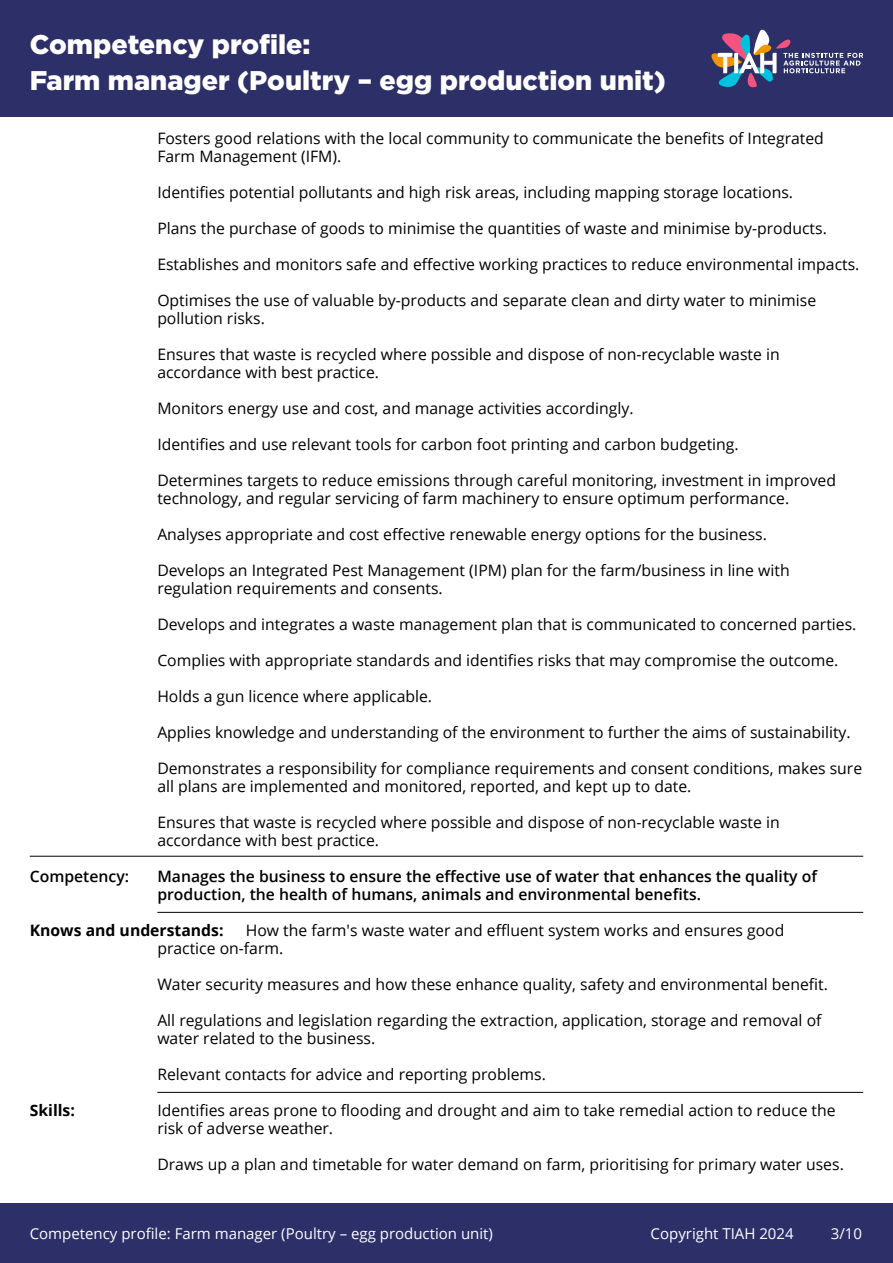
<style>
.page{position:relative;width:893px;height:1263px;background:#fff}
.page>*{position:absolute;margin:0;border:0;box-sizing:border-box;transform-origin:0 0}
.t1{font:900 27px/36px "Gotham";color:#fff}
.t2{font:15.75px/18px "Open Sans";color:#000}
.t3{font:600 15.75px/18px "Open Sans";color:#000}
.t4{font:700 15.75px "Open Sans";color:#000}
.t5{font:15px "Open Sans";color:#fff}
</style>
<div class="page">
<div style="left:0;top:1203px;width:893px;height:60px;background:#2c2f68"></div>
<div style="left:0;top:0;width:893px;height:117px;background:#2c2f68"></div>
<svg style="left:711px;top:29px;width:152px;height:59px"></svg>
<hr style="left:30px;top:856px;width:833px;height:1px;background:#000">
<hr style="left:157px;top:912px;width:706px;height:1px;background:#000">
<hr style="left:157px;top:1092px;width:706px;height:1px;background:#000">
<h1 class="t1" style="left:30px;top:26px;width:638px">Competency profile:<br>Farm manager (Poultry – egg production unit)</h1>
<p class="t2" style="left:157px;top:129px;width:668px">Fosters good relations with the local community to communicate the benefits of Integrated<br>Farm Management (IFM).</p>
<p class="t2" style="left:157px;top:183px;width:637px">Identifies potential pollutants and high risk areas, including mapping storage locations.</p>
<p class="t2" style="left:157px;top:219px;width:671px">Plans the purchase of goods to minimise the quantities of waste and minimise by-products.</p>
<p class="t2" style="left:157px;top:255px;width:704px">Establishes and monitors safe and effective working practices to reduce environmental impacts.</p>
<p class="t2" style="left:157px;top:291px;width:660px">Optimises the use of valuable by-products and separate clean and dirty water to minimise pollution risks.</p>
<p class="t2" style="left:157px;top:345px;width:624px">Ensures that waste is recycled where possible and dispose of non-recyclable waste in accordance with best practice.</p>
<p class="t2" style="left:157px;top:399px;width:478px">Monitors energy use and cost, and manage activities accordingly.</p>
<p class="t2" style="left:157px;top:435px;width:583px">Identifies and use relevant tools for carbon foot printing and carbon budgeting.</p>
<p class="t2" style="left:157px;top:471px;width:680px">Determines targets to reduce emissions through careful monitoring, investment in improved technology, and regular servicing of farm machinery to ensure optimum performance.</p>
<p class="t2" style="left:157px;top:525px;width:611px">Analyses appropriate and cost effective renewable energy options for the business.</p>
<p class="t2" style="left:157px;top:561px;width:634px">Develops an Integrated Pest Management (IPM) plan for the farm/business in line with regulation requirements and consents.</p>
<p class="t2" style="left:157px;top:615px;width:701px">Develops and integrates a waste management plan that is communicated to concerned parties.</p>
<p class="t2" style="left:157px;top:651px;width:683px">Complies with appropriate standards and identifies risks that may compromise the outcome.</p>
<p class="t2" style="left:157px;top:687px;width:276px">Holds a gun licence where applicable.</p>
<p class="t2" style="left:157px;top:723px;width:695px">Applies knowledge and understanding of the environment to further the aims of sustainability.</p>
<p class="t2" style="left:157px;top:759px;width:706px">Demonstrates a responsibility for compliance requirements and consent conditions, makes sure all plans are implemented and monitored, reported, and kept up to date.</p>
<p class="t2" style="left:157px;top:813px;width:624px">Ensures that waste is recycled where possible and dispose of non-recyclable waste in accordance with best practice.</p>
<p class="t3" style="left:30px;top:867px;width:101px">Competency:</p>
<p class="t3" style="left:157px;top:867px;width:661px">Manages the business to ensure the effective use of water that enhances the quality of production, the health of humans, animals and environmental benefits.</p>
<p class="t4" style="left:30px;top:919px;width:195px">Knows and understands:</p>
<p class="t2" style="left:157px;top:921px;width:629px;text-indent:88px">How the farm's waste water and effluent system works and ensures good practice on-farm.</p>
<p class="t2" style="left:157px;top:975px;width:672px">Water security measures and how these enhance quality, safety and environmental benefit.</p>
<p class="t2" style="left:157px;top:1011px;width:666px">All regulations and legislation regarding the extraction, application, storage and removal of water related to the business.</p>
<p class="t2" style="left:157px;top:1065px;width:390px">Relevant contacts for advice and reporting problems.</p>
<p class="t4" style="left:30px;top:1099px;width:47px">Skills:</p>
<p class="t2" style="left:157px;top:1101px;width:680px">Identifies areas prone to flooding and drought and aim to take remedial action to reduce the risk of adverse weather.</p>
<p class="t2" style="left:157px;top:1155px;width:688px">Draws up a plan and timetable for water demand on farm, prioritising for primary water uses.</p>
<p class="t5" style="left:30px;top:1223px;width:465px">Competency profile: Farm manager (Poultry – egg production unit)</p>
<p class="t5" style="left:651px;top:1223px;width:145px">Copyright TIAH 2024</p>
<p class="t5" style="left:831px;top:1223px;width:33px">3/10</p>
</div>
